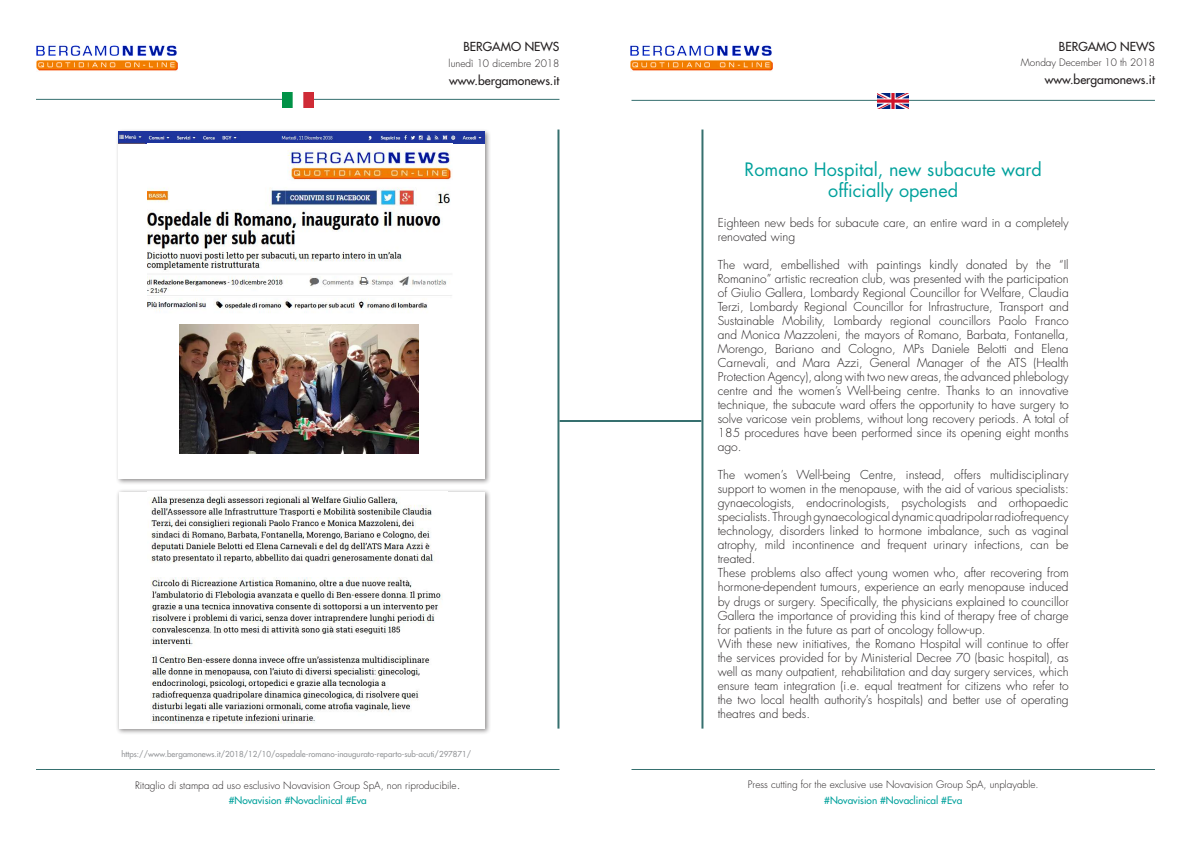
<style>
.page{position:relative;width:1191px;height:842px;background:#fff}
.page>*{position:absolute;margin:0;border:0;box-sizing:border-box;transform-origin:0 0}
.t1{font:18px "Futura";color:#00a19c}
.t2{font:12.1px "Futura";color:#231f20}
.t3{font:300 12px/14px "Futura";color:#231f20;text-align:justify}
.t4{font:300 10.1px "Futura";color:#231f20}
.t5{font:300 10px "Futura";color:#231f20}
.t6{font:10px "Futura";color:#00a19c}
.t7{font:8px "Futura";color:#939598}
.s1{font-size:12px}
</style>
<div class="page">
<hr style="left:557px;top:130px;width:2px;height:599px;background:#36706f">
<hr style="left:36px;top:769px;width:523px;height:1px;background:#36706f">
<div style="left:116px;top:129px;width:375px;height:356px;background:#231f20;opacity:.5"></div>
<div style="left:119px;top:132px;width:183px;height:346px;background:#fff"></div>
<img style="left:119px;top:132px;width:183px;height:11px">
<img style="left:148px;top:150px;width:154px;height:163px">
<img style="left:180px;top:324px;width:122px;height:130px">
<img style="left:302px;top:132px;width:182px;height:346px">
<div style="left:116px;top:489px;width:375px;height:246px;background:#231f20;opacity:.5"></div>
<div style="left:119px;top:492px;width:182px;height:236px;background:#fff"></div>
<img style="left:149px;top:496px;width:152px;height:68px">
<img style="left:151px;top:578px;width:150px;height:146px">
<svg style="left:301px;top:492px;width:183px;height:236px"></svg>
<img style="left:36px;top:45px;width:142px;height:26px">
<hr style="left:36px;top:99px;width:523px;height:1px;background:#36706f">
<img style="left:282px;top:92px;width:31px;height:16px">
<hr style="left:559px;top:420px;width:142px;height:2px;background:#36706f">
<hr style="left:701px;top:130px;width:2px;height:599px;background:#36706f">
<hr style="left:631px;top:769px;width:524px;height:1px;background:#36706f">
<hr style="left:631px;top:100px;width:524px;height:1px;background:#36706f">
<img style="left:877px;top:93px;width:31px;height:16px">
<img style="left:630px;top:45px;width:142px;height:26px">
<p class="t2" style="left:463px;top:39px;width:97px">BERGAMO NEWS</p>
<p class="t4" style="left:448px;top:57px;width:112px">lunedì 10 dicembre 2018</p>
<p class="t2" style="left:449px;top:73px;width:112px">www.bergamonews.it</p>
<p class="t7" style="left:121px;top:749px;width:351px">https://www.bergamonews.it/2018/12/10/ospedale-romano-inaugurato-reparto-sub-acuti/297871/</p>
<p class="t5" style="left:135px;top:780px;width:327px">Ritaglio di stampa ad uso esclusivo Novavision Group SpA, non riproducibile<span class="s1">.</span></p>
<p class="t6" style="left:229px;top:794px;width:139px">#Novavision #Novaclinical #Eva</p>
<p class="t2" style="left:1059px;top:39px;width:97px">BERGAMO NEWS</p>
<p class="t5" style="left:1021px;top:56px;width:135px">Monday December 10 th 2018</p>
<p class="t2" style="left:1044px;top:72px;width:112px">www.bergamonews.it</p>
<p class="t1" style="left:744px;top:158px;width:299px">Romano Hospital, new subacute ward</p>
<p class="t1" style="left:828px;top:179px;width:131px">officially opened</p>
<p class="t3" style="left:718px;top:216px;width:352px">Eighteen new beds for subacute care, an entire ward in a completely renovated wing</p>
<p class="t3" style="left:718px;top:258px;width:352px">The ward, embellished with paintings kindly donated by the “Il Romanino” artistic recreation club, was presented with the participation of Giulio Gallera, Lombardy Regional Councillor for Welfare, Claudia Terzi, Lombardy Regional Councillor for Infrastructure, Transport and Sustainable Mobility, Lombardy regional councillors Paolo Franco and Monica Mazzoleni, the mayors of Romano, Barbata, Fontanella, Morengo, Bariano and Cologno, MPs Daniele Belotti and Elena Carnevali, and Mara Azzi, General Manager of the ATS (Health Protection Agency), along with two new areas, the advanced phlebology centre and the women’s Well-being centre. Thanks to an innovative technique, the subacute ward offers the opportunity to have surgery to solve varicose vein problems, without long recovery periods. A total of 185 procedures have been performed since its opening eight months ago.</p>
<p class="t3" style="left:718px;top:468px;width:352px">The women’s Well-being Centre, instead, offers multidisciplinary support to women in the menopause, with the aid of various specialists: gynaecologists, endocrinologists, psychologists and orthopaedic specialists. Through gynaecological dynamic quadripolar radiofrequency technology, disorders linked to hormone imbalance, such as vaginal atrophy, mild incontinence and frequent urinary infections, can be treated.</p>
<p class="t3" style="left:718px;top:566px;width:352px">These problems also affect young women who, after recovering from hormone-dependent tumours, experience an early menopause induced by drugs or surgery. Specifically, the physicians explained to councillor Gallera the importance of providing this kind of therapy free of charge for patients in the future as part of oncology follow-up.</p>
<p class="t3" style="left:718px;top:636px;width:352px">With these new initiatives, the Romano Hospital will continue to offer the services provided for by Ministerial Decree 70 (basic hospital), as well as many outpatient, rehabilitation and day surgery services, which ensure team integration (i.e. equal treatment for citizens who refer to the two local health authority’s hospitals) and better use of operating theatres and beds.</p>
<p class="t5" style="left:748px;top:778px;width:292px">Press cutting for the exclusive use Novavision Group SpA, unplayable.</p>
<p class="t6" style="left:824px;top:794px;width:139px">#Novavision #Novaclinical #Eva</p>
</div>
